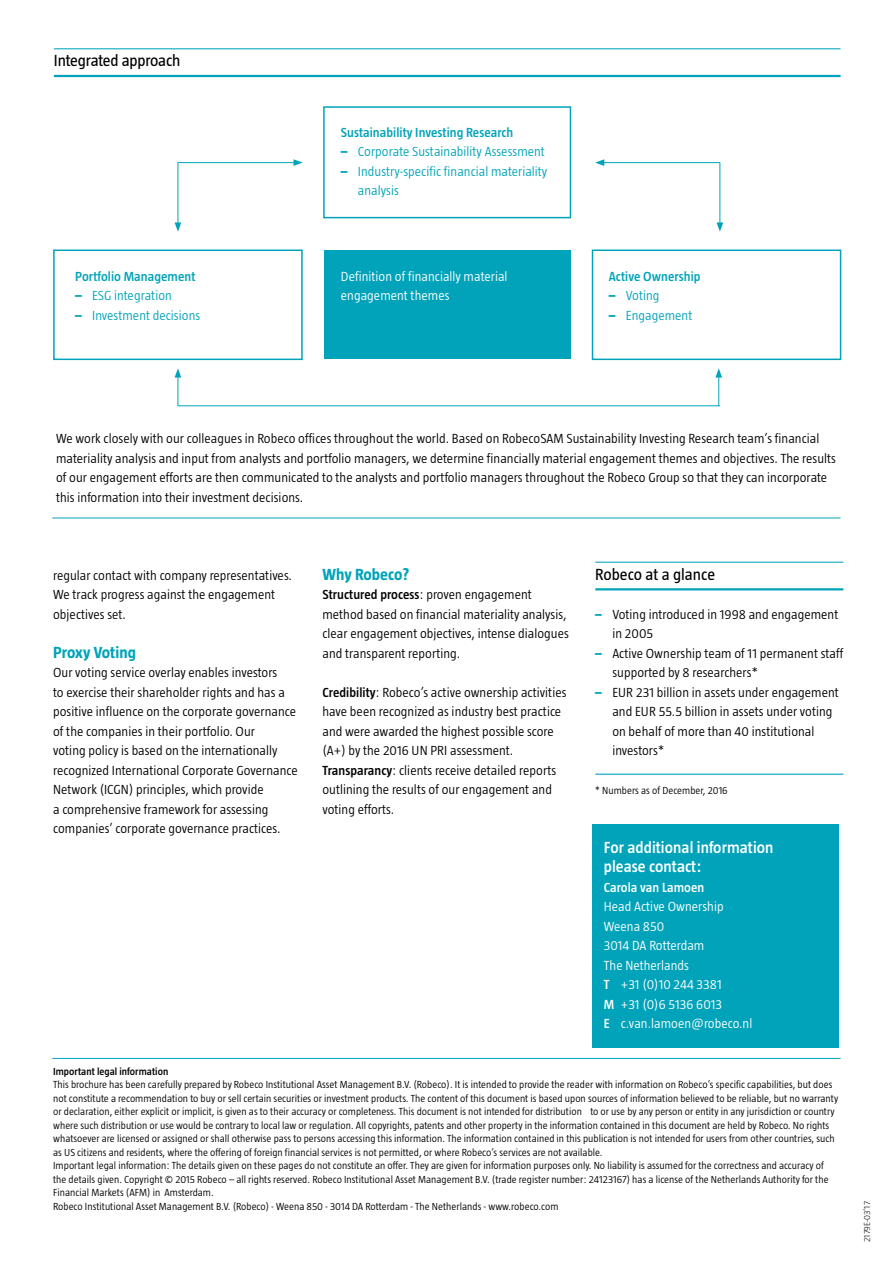
<style>
.page{position:relative;width:893px;height:1263px;background:#fff}
.page>*{position:absolute;margin:0;border:0;box-sizing:border-box;transform-origin:0 0}
.t1{font:600 16.5px/19.5px "Taz";letter-spacing:.005em;color:#fff}
.t2{font:16.5px "Taz";letter-spacing:-.01em;color:#000}
.t3{font:700 16.5px "Taz";letter-spacing:.005em;color:#00a3b9}
.t4{font:300 13.5px/19.5px "Taz";letter-spacing:.005em;color:#000}
.t5{font:300 13.5px/19.5px "Taz";letter-spacing:.005em;color:#fff}
.t6{font:300 13.5px/19.5px "Taz";letter-spacing:.005em;color:#00a3b9}
.t7{font:600 13.5px "Taz";letter-spacing:.005em;color:#00a3b9}
.t8{font:600 13.5px "Taz";letter-spacing:.005em;color:#fff}
.t9{font:300 10.5px/13.5px "Taz";letter-spacing:.005em;color:#000}
.t10{font:600 10.5px "Taz";letter-spacing:.005em;color:#000}
.t11{font:300 9px "Taz";color:#000}
.s1{font-weight:800}
.s2{font-weight:600}
.s3{font-weight:800;color:#00a3b9}
</style>
<div class="page">
<hr style="left:52px;top:1058px;width:789px;height:1px;background:#00a3b9">
<hr style="left:52px;top:518px;width:789px;height:1px;background:#00a3b9">
<div style="left:592px;top:824px;width:247px;height:223px;background:#00a3b9"></div>
<hr style="left:54px;top:48px;width:787px;height:1px;background:#00a3b9">
<hr style="left:54px;top:75px;width:787px;height:2px;background:#00a3b9">
<div style="left:324px;top:251px;width:246px;height:108px;background:#00a3b9"></div>
<div style="left:323px;top:106px;width:248px;height:112px;border:2px solid #00a3b9"></div>
<div style="left:592px;top:249px;width:249px;height:111px;border:2px solid #00a3b9"></div>
<div style="left:53px;top:249px;width:250px;height:111px;border:2px solid #00a3b9"></div>
<hr style="left:178px;top:162px;width:1px;height:63px;background:#00a3b9">
<svg style="left:175px;top:222px;width:6px;height:10px"></svg>
<hr style="left:720px;top:162px;width:1px;height:63px;background:#00a3b9">
<svg style="left:716px;top:222px;width:7px;height:10px"></svg>
<hr style="left:178px;top:162px;width:118px;height:1px;background:#00a3b9">
<svg style="left:294px;top:159px;width:9px;height:7px"></svg>
<hr style="left:602px;top:162px;width:118px;height:1px;background:#00a3b9">
<svg style="left:595px;top:159px;width:9px;height:7px"></svg>
<hr style="left:178px;top:405px;width:542px;height:1px;background:#00a3b9">
<hr style="left:178px;top:375px;width:1px;height:31px;background:#00a3b9">
<svg style="left:175px;top:368px;width:6px;height:10px"></svg>
<hr style="left:718px;top:375px;width:1px;height:31px;background:#00a3b9">
<svg style="left:715px;top:368px;width:7px;height:10px"></svg>
<hr style="left:595px;top:562px;width:248px;height:1px;background:#00a3b9">
<hr style="left:595px;top:588px;width:248px;height:2px;background:#00a3b9">
<hr style="left:595px;top:774px;width:248px;height:1px;background:#00a3b9">
<p class="t2" style="left:54px;top:51px;width:128px">Integrated approach</p>
<p class="t7" style="left:75px;top:269px;width:122px">Portfolio Management</p>
<p class="t6" style="left:75px;top:286px;width:98px"><span class="s1">–</span> ESG integration</p>
<p class="t6" style="left:75px;top:305px;width:127px"><span class="s1">–</span> Investment decisions</p>
<p class="t7" style="left:341px;top:125px;width:174px">Sustainability Investing Research</p>
<p class="t6" style="left:341px;top:142px;width:206px"><span class="s1">–</span> Corporate Sustainability Assessment</p>
<p class="t6" style="left:358px;top:161px;width:191px;text-indent:-17px"><span class="s1">–</span> Industry-specific financial materiality analysis</p>
<p class="t5" style="left:341px;top:266px;width:168px">Definition of financially material engagement themes</p>
<p class="t7" style="left:609px;top:269px;width:93px">Active Ownership</p>
<p class="t6" style="left:609px;top:286px;width:52px"><span class="s1">–</span> Voting</p>
<p class="t6" style="left:609px;top:305px;width:85px"><span class="s1">–</span> Engagement</p>
<p class="t4" style="left:56px;top:429px;width:781px">We work closely with our colleagues in Robeco offices throughout the world. Based on RobecoSAM Sustainability Investing Research team’s financial materiality analysis and input from analysts and portfolio managers, we determine financially material engagement themes and objectives. The results of our engagement efforts are then communicated to the analysts and portfolio managers throughout the Robeco Group so that they can incorporate this information into their investment decisions.</p>
<p class="t4" style="left:53px;top:565px;width:240px">regular contact with company representatives.<br>We track progress against the engagement objectives set.</p>
<p class="t3" style="left:53px;top:643px;width:84px">Proxy Voting</p>
<p class="t4" style="left:53px;top:663px;width:246px">Our voting service overlay enables investors<br>to exercise their shareholder rights and has a positive influence on the corporate governance of the companies in their portfolio. Our<br>voting policy is based on the internationally recognized International Corporate Governance Network (ICGN) principles, which provide<br>a comprehensive framework for assessing companies’ corporate governance practices.</p>
<p class="t3" style="left:322px;top:565px;width:89px">Why Robeco?</p>
<p class="t4" style="left:322px;top:585px;width:248px"><span class="s2">Structured process</span>: proven engagement method based on financial materiality analysis, clear engagement objectives, intense dialogues and transparent reporting.</p>
<p class="t4" style="left:322px;top:682px;width:246px"><span class="s2">Credibility</span>: Robeco’s active ownership activities have been recognized as industry best practice and were awarded the highest possible score (A+) by the 2016 UN PRI assessment.<br><span class="s2">Transparancy</span>: clients receive detailed reports outlining the results of our engagement and voting efforts.</p>
<p class="t2" style="left:595px;top:565px;width:121px">Robeco at a glance</p>
<p class="t4" style="left:612px;top:604px;width:227px;text-indent:-17px"><span class="s3">–</span> Voting introduced in 1998 and engagement in 2005</p>
<p class="t4" style="left:612px;top:643px;width:232px;text-indent:-17px"><span class="s3">–</span> Active Ownership team of 11 permanent staff supported by 8 researchers*</p>
<p class="t4" style="left:612px;top:682px;width:228px;text-indent:-17px"><span class="s3">–</span> EUR 231 billion in assets under engagement and EUR 55.5 billion in assets under voting on behalf of more than 40 institutional investors*</p>
<p class="t9" style="left:595px;top:784px;width:134px">* Numbers as of December, 2016</p>
<p class="t1" style="left:604px;top:837px;width:171px">For additional information please contact:</p>
<p class="t8" style="left:604px;top:880px;width:102px">Carola van Lamoen</p>
<p class="t5" style="left:604px;top:897px;width:150px">Head Active Ownership<br>Weena 850<br>3014 DA Rotterdam<br>The Netherlands<br><span class="s2">T</span> +31 (0)10 244 3381<br><span class="s2">M</span> +31 (0)6 5136 6013<br><span class="s2">E</span> c.van.lamoen@robeco.nl</p>
<p class="t10" style="left:53px;top:1065px;width:117px">Important legal information</p>
<p class="t9" style="left:53px;top:1078px;width:786px">This brochure has been carefully prepared by Robeco Institutional Asset Management B.V. (Robeco). It is intended to provide the reader with information on Robeco’s specific capabilities, but does not constitute a recommendation to buy or sell certain securities or investment products. The content of this document is based upon sources of information believed to be reliable, but no warranty or declaration, either explicit or implicit, is given as to their accuracy or completeness. This document is not intended for distribution to or use by any person or entity in any jurisdiction or country where such distribution or use would be contrary to local law or regulation. All copyrights, patents and other property in the information contained in this document are held by Robeco. No rights whatsoever are licensed or assigned or shall otherwise pass to persons accessing this information. The information contained in this publication is not intended for users from other countries, such as US citizens and residents, where the offering of foreign financial services is not permitted, or where Robeco’s services are not available.<br>Important legal information: The details given on these pages do not constitute an offer. They are given for information purposes only. No liability is assumed for the correctness and accuracy of the details given. Copyright © 2015 Robeco – all rights reserved. Robeco Institutional Asset Management B.V. (trade register number: 24123167) has a license of the Netherlands Authority for the Financial Markets (AFM) in Amsterdam.<br>Robeco Institutional Asset Management B.V. (Robeco) - Weena 850 - 3014 DA Rotterdam - The Netherlands - www.robeco.com</p>
<p class="t11" style="left:862px;top:1242px;width:42px;rotate:-90deg">2179E-03’17</p>
</div>
